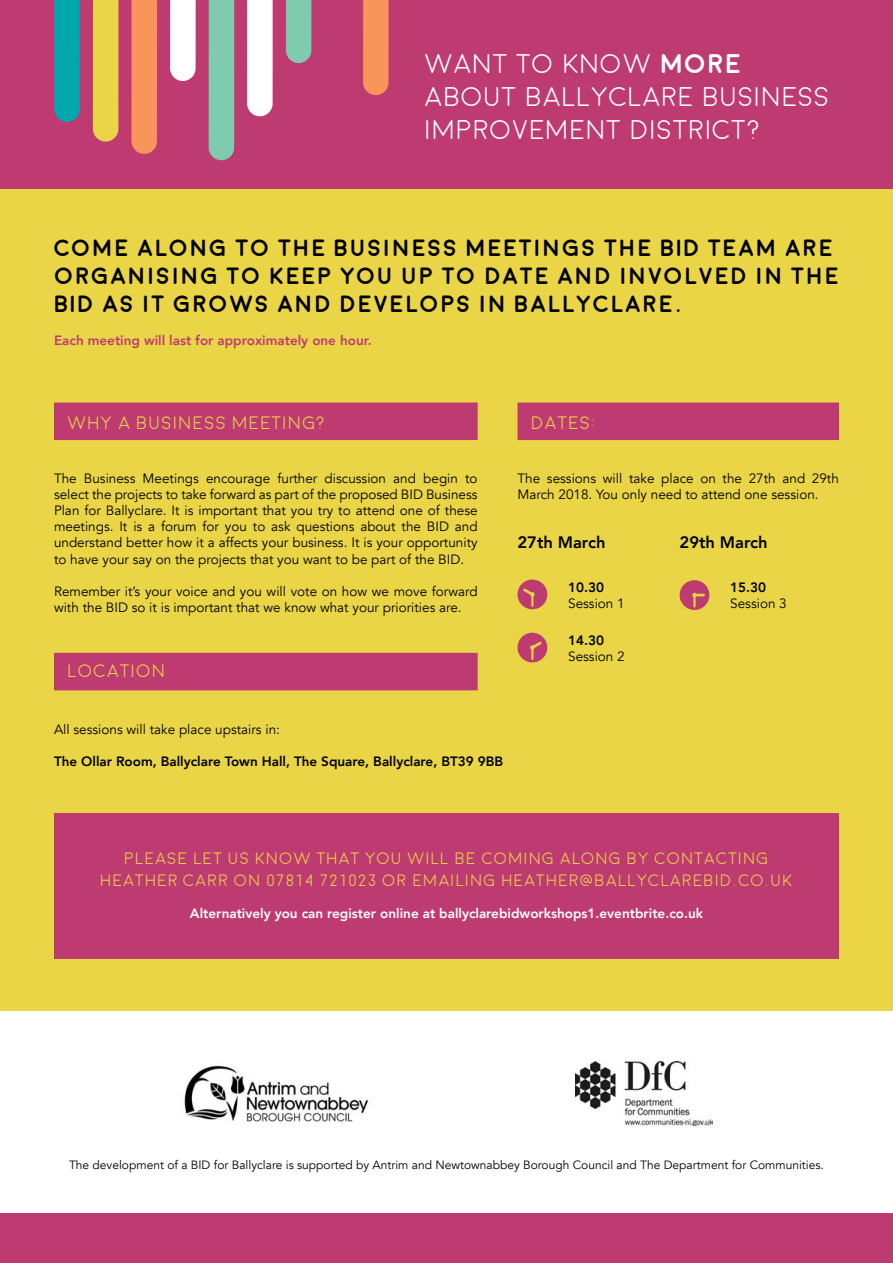
<style>
.page{position:relative;width:893px;height:1263px;background:#fff}
.page>*{position:absolute;margin:0;border:0;box-sizing:border-box;transform-origin:0 0}
.t1{font:300 27px/33px "Moon";letter-spacing:.05em;color:#fff}
.t2{font:700 23.55px/28.2px "Moon";letter-spacing:.05em;color:#000}
.t3{font:300 18px "Moon";letter-spacing:.05em;color:#ead547}
.t4{font:300 16.5px/21.6px "Moon";letter-spacing:.05em;color:#ead547;text-align:center}
.t5{font:800 16.5px "Avenir";color:#000}
.t6{font:13.5px/16.2px "Avenir";color:#000}
.t7{font:800 13.5px "Avenir";color:#fff}
.t8{font:800 13.5px "Avenir";color:#000}
.t9{font:800 13.5px "Avenir";color:#be3b71}
.t10{font:12px "Avenir";color:#000}
.s1{font-weight:700}
</style>
<div class="page">
<div style="left:0;top:189px;width:893px;height:822px;background:#ead547"></div>
<div style="left:54px;top:813px;width:785px;height:146px;background:#be3b71"></div>
<div style="left:54px;top:403px;width:424px;height:37px;background:#be3b71"></div>
<div style="left:54px;top:653px;width:424px;height:37px;background:#be3b71"></div>
<div style="left:0;top:0;width:893px;height:189px;background:#be3b71"></div>
<img style="left:184px;top:1065px;width:185px;height:57px">
<img style="left:575px;top:1061px;width:137px;height:64px">
<div style="left:0;top:1213px;width:893px;height:50px;background:#be3b71"></div>
<svg style="left:517px;top:633px;width:30px;height:29px"></svg>
<svg style="left:517px;top:579px;width:30px;height:30px"></svg>
<svg style="left:680px;top:580px;width:29px;height:30px"></svg>
<div style="left:517px;top:403px;width:322px;height:37px;background:#be3b71"></div>
<div style="left:286px;top:0;width:25px;height:63px;background:#7fcbae"></div>
<svg style="left:247px;top:0;width:26px;height:116px;background:#fcf6f9"></svg>
<div style="left:209px;top:0;width:25px;height:160px;background:#7fcbae"></div>
<svg style="left:170px;top:0;width:26px;height:81px;background:#fbf4f7"></svg>
<div style="left:131px;top:0;width:26px;height:154px;background:#f7955b"></div>
<div style="left:93px;top:0;width:26px;height:142px;background:#ead547"></div>
<svg style="left:54px;top:0;width:26px;height:122px;background:#08a3aa"></svg>
<svg style="left:363px;top:0;width:26px;height:95px;background:#f4905b"></svg>
<h1 class="t1" style="left:425px;top:47px;width:406px">WANT TO KNOW <span class="s1">MORE<br></span>ABOUT BALLYCLARE BUSINESS<br>IMPROVEMENT DISTRICT?</h1>
<h2 class="t2" style="left:54px;top:234px;width:786px">COME ALONG TO THE BUSINESS MEETINGS THE BID TEAM ARE<br>ORGANISING TO KEEP YOU UP TO DATE AND INVOLVED IN THE<br>BID AS IT GROWS AND DEVELOPS IN BALLYCLARE.</h2>
<p class="t9" style="left:54px;top:330px;width:319px">Each meeting will last for approximately one hour.</p>
<h3 class="t3" style="left:68px;top:413px;width:259px">WHY A BUSINESS MEETING?</h3>
<p class="t6" style="left:54px;top:470px;width:425px;text-align:justify">The Business Meetings encourage further discussion and begin to select the projects to take forward as part of the proposed BID Business Plan for Ballyclare. It is important that you try to attend one of these meetings. It is a forum for you to ask questions about the BID and understand better how it a affects your business. It is your opportunity to have your say on the projects that you want to be part of the BID.</p>
<p class="t6" style="left:54px;top:583px;width:425px">Remember it’s your voice and you will vote on how we move forward with the BID so it is important that we know what your priorities are.</p>
<h3 class="t3" style="left:68px;top:662px;width:99px">LOCATION</h3>
<h3 class="t3" style="left:531px;top:413px;width:65px">DATES:</h3>
<p class="t6" style="left:517px;top:470px;width:323px">The sessions will take place on the 27th and 29th<br>March 2018. You only need to attend one session.</p>
<p class="t5" style="left:517px;top:530px;width:90px">27th March</p>
<p class="t8" style="left:568px;top:576px;width:37px">10.30</p>
<p class="t6" style="left:568px;top:595px;width:58px">Session 1</p>
<p class="t8" style="left:568px;top:629px;width:37px">14.30</p>
<p class="t6" style="left:568px;top:648px;width:58px">Session 2</p>
<p class="t5" style="left:680px;top:530px;width:90px">29th March</p>
<p class="t8" style="left:730px;top:577px;width:37px">15.30</p>
<p class="t6" style="left:730px;top:596px;width:58px">Session 3</p>
<p class="t6" style="left:54px;top:721px;width:227px">All sessions will take place upstairs in:</p>
<p class="t8" style="left:54px;top:751px;width:451px">The Ollar Room, Ballyclare Town Hall, The Square, Ballyclare, BT39 9BB</p>
<p class="t4" style="left:101px;top:848px;width:693px">PLEASE LET US KNOW THAT YOU WILL BE COMING ALONG BY CONTACTING<br>HEATHER CARR ON 07814 721023 OR EMAILING HEATHER@BALLYCLAREBID.CO.UK</p>
<p class="t7" style="left:190px;top:903px;width:515px">Alternatively you can register online at ballyclarebidworkshops1.eventbrite.co.uk</p>
<p class="t10" style="left:69px;top:1158px;width:756px">The development of a BID for Ballyclare is supported by Antrim and Newtownabbey Borough Council and The Department for Communities.</p>
</div>
